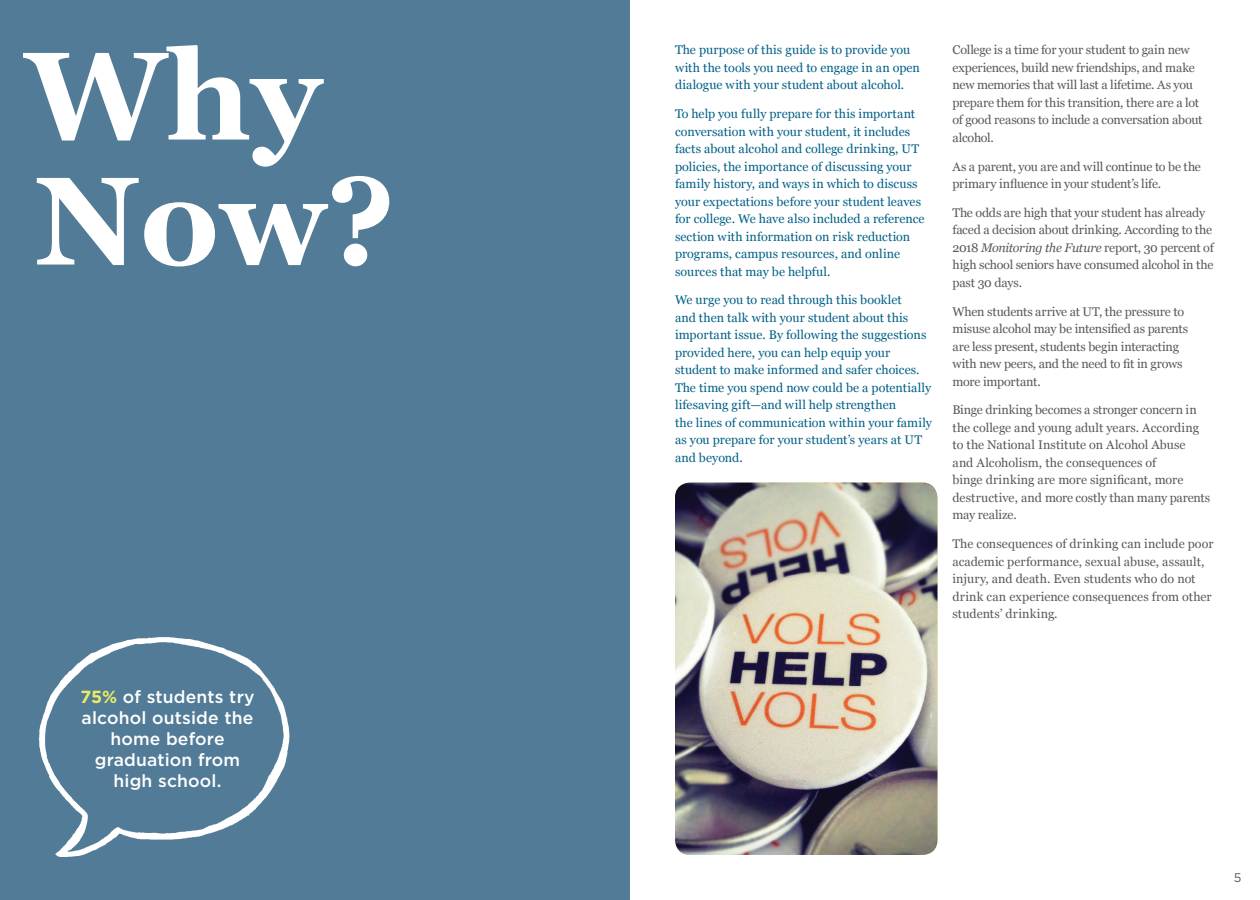
<style>
.page{position:relative;width:1260px;height:900px;background:#fff}
.page>*{position:absolute;margin:0;border:0;box-sizing:border-box;transform-origin:0 0}
.t1{font:700 125px/125px "Georgia";color:#fff}
.t2{font:500 17.5px/21px "Gotham";letter-spacing:.01em;color:#fff;text-align:center}
.t3{font:12.5px/17.5px "Georgia";letter-spacing:-.01em;color:#58595b}
.t4{font:12.5px/17.5px "Georgia";letter-spacing:.005em;color:#006087}
.t5{font:12.5px "Gotham";color:#58595b}
.s1{font-weight:700;color:#ecea64}
.s2{font-style:italic}
</style>
<div class="page">
<div style="left:0;top:0;width:630px;height:900px;background:#517b96"></div>
<img style="left:38px;top:637px;width:252px;height:220px">
<img style="left:675px;top:483px;width:263px;height:372px">
<h1 class="t1" style="left:26px;top:27px;width:372px">Why<br>Now?</h1>
<h2 class="t2" style="left:80px;top:686px;width:176px"><span class="s1">75%</span> of students try alcohol outside the home before graduation from high school.</h2>
<p class="t4" style="left:675px;top:41px;width:247px">The purpose of this guide is to provide you with the tools you need to engage in an open dialogue with your student about alcohol.</p>
<p class="t4" style="left:675px;top:105px;width:251px">To help you fully prepare for this important conversation with your student, it includes facts about alcohol and college drinking, UT policies, the importance of discussing your family history, and ways in which to discuss your expectations before your student leaves for college. We have also included a reference section with information on risk reduction programs, campus resources, and online sources that may be helpful.</p>
<p class="t4" style="left:675px;top:291px;width:259px">We urge you to read through this booklet<br>and then talk with your student about this important issue. By following the suggestions provided here, you can help equip your student to make informed and safer choices.<br>The time you spend now could be a potentially lifesaving gift—and will help strengthen<br>the lines of communication within your family as you prepare for your student’s years at UT and beyond.</p>
<p class="t3" style="left:952px;top:41px;width:252px">College is a time for your student to gain new experiences, build new friendships, and make new memories that will last a lifetime. As you prepare them for this transition, there are a lot of good reasons to include a conversation about alcohol.</p>
<p class="t3" style="left:952px;top:157px;width:250px">As a parent, you are and will continue to be the primary influence in your student’s life.</p>
<p class="t3" style="left:952px;top:203px;width:263px">The odds are high that your student has already faced a decision about drinking. According to the 2018 <span class="s2">Monitoring the Future</span> report, 30 percent of high school seniors have consumed alcohol in the past 30 days.</p>
<p class="t3" style="left:952px;top:302px;width:237px">When students arrive at UT, the pressure to misuse alcohol may be intensified as parents are less present, students begin interacting with new peers, and the need to fit in grows more important.</p>
<p class="t3" style="left:952px;top:401px;width:259px">Binge drinking becomes a stronger concern in the college and young adult years. According to the National Institute on Alcohol Abuse<br>and Alcoholism, the consequences of<br>binge drinking are more significant, more destructive, and more costly than many parents may realize.</p>
<p class="t3" style="left:952px;top:535px;width:263px">The consequences of drinking can include poor academic performance, sexual abuse, assault, injury, and death. Even students who do not drink can experience consequences from other students’ drinking.</p>
<p class="t5" style="left:1234px;top:870px;width:9px">5</p>
</div>
